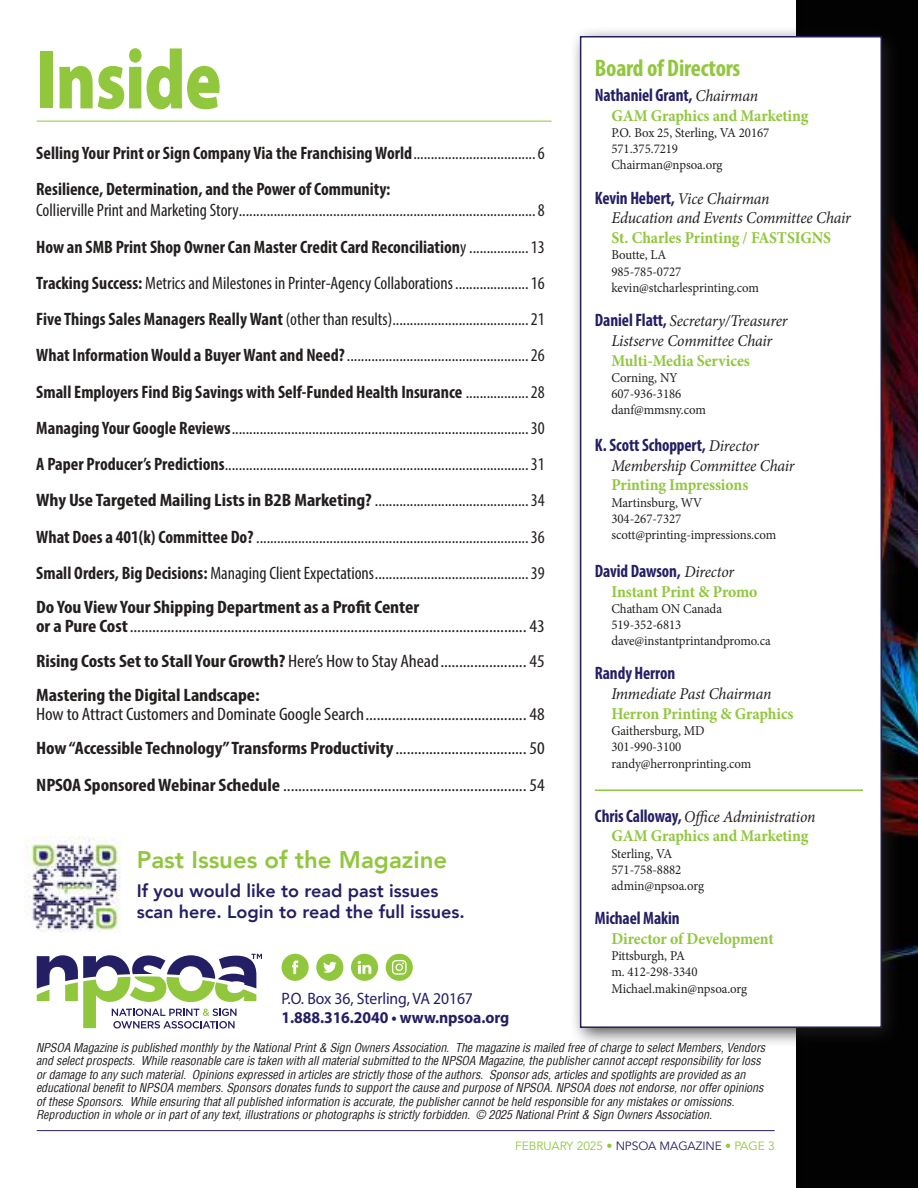
<style>
.page{position:relative;width:918px;height:1188px;background:#fff}
.page>*{position:absolute;margin:0;border:0;box-sizing:border-box;transform-origin:0 0}
.t1{font:900 84.3px "Myriad Pro";letter-spacing:-.01em;color:#90c73d;scale:.8 1}
.t2{font:800 24px "Avenir";color:#90c73d}
.t3{font:700 condensed 24px "Myriad Pro";letter-spacing:-.01em;color:#90c73d}
.t4{font:condensed 18px/36.3px "Myriad Pro";color:#241f1f;text-align:justify}
.t5{font:condensed 18px/19.5px "Myriad Pro";color:#241f1f;scale:1.1 1}
.t6{font:700 condensed 18px/36.3px "Myriad Pro";color:#241f1f}
.t7{font:700 condensed 18px "Myriad Pro";letter-spacing:-.005em;color:#241f64;scale:.95 1}
.t8{font:700 condensed 18px/34.2px "Myriad Pro";color:#241f1f;scale:1.1 1}
.t9{font:800 18px/21.6px "Avenir";color:#241f64}
.t10{font:700 16.5px/19.8px "Minion Pro";letter-spacing:-.01em;color:#90c73d;text-align:center;scale:.95 1}
.t11{font:italic 16.5px/19.8px "Minion Pro";letter-spacing:-.015em;color:#241f1f;text-align:center;scale:.95 1}
.t12{font:700 16.5px "Myriad Pro";letter-spacing:-.005em;color:#241f64;scale:.95 1}
.t13{font:16.5px "Myriad Pro";letter-spacing:-.005em;color:#241f64;scale:.95 1}
.t14{font:13.5px/16.2px "Minion Pro";letter-spacing:-.005em;color:#241f1f;scale:.95 1}
.t15{font:italic condensed 12px/13.5px "Helvetica";letter-spacing:-.005em;color:#241f1f}
.t16{font:12px "Avenir";letter-spacing:-.005em;color:#90c73d}
.s1{font-weight:400}
.s2{font-weight:700}
.s3{font-family:"Minion Pro";font-weight:400;font-style:italic;font-stretch:normal;font-size:16.5px;color:#241f1f}
.s4{font-family:"Myriad Pro";font-weight:700;font-style:normal;font-stretch:condensed;font-size:18px;color:#241f64}
.s5{font-family:"Myriad Pro";font-stretch:condensed;font-size:18px;color:#241f64}
.s6{font-weight:400;font-style:italic;color:#241f1f}
.s7{color:#241f64}
</style>
<div class="page">
<img style="left:796px;top:0;width:122px;height:1188px">
<hr style="left:37px;top:1130px;width:738px;height:1px;background:#241f64">
<div style="left:805px;top:0;width:5px;height:1188px;background:#030303"></div>
<svg style="left:37px;top:954px;width:225px;height:75px"></svg>
<svg style="left:282px;top:954px;width:27px;height:27px"></svg>
<svg style="left:316px;top:954px;width:27px;height:27px"></svg>
<svg style="left:351px;top:954px;width:27px;height:27px"></svg>
<svg style="left:386px;top:954px;width:27px;height:27px"></svg>
<hr style="left:37px;top:121px;width:515px;height:1px;background:#90c73d">
<div style="left:569px;top:26px;width:333px;height:1022px;background:#241f1f;opacity:.75"></div>
<div style="left:581px;top:37px;width:300px;height:990px;background:#fff"></div>
<div style="left:580px;top:36px;width:302px;height:992px;border:2px solid #241f64"></div>
<img style="left:24px;top:836px;width:97px;height:97px">
<hr style="left:595px;top:789px;width:268px;height:2px;background:#90c73d">
<h1 class="t1" style="left:36px;top:24px;width:233px">Inside</h1>
<p class="t6" style="left:36px;top:134px;width:510px">Selling Your Print or Sign Company Via the Franchising World<span class="s1">...................................6<br></span>Resilience, Determination, and the Power of Community:</p>
<p class="t4" style="left:36px;top:192px;width:510px">Collierville Print and Marketing Story.....................................................................................8<br><span class="s2">How an SMB Print Shop Owner Can Master Credit Card Reconciliation</span>y .................13<br><span class="s2">Tracking Success:</span> Metrics and Milestones in Printer-Agency Collaborations.....................16<br><span class="s2">Five Things Sales Managers Really Want</span> (other than results).......................................21<br><span class="s2">What Information Would a Buyer Want and Need?</span>....................................................26<br><span class="s2">Small Employers Find Big Savings with Self-Funded Health Insurance</span> ..................28<br><span class="s2">Managing Your Google Reviews</span>.....................................................................................30<br><span class="s2">A Paper Producer’s Predictions</span>.......................................................................................31<br><span class="s2">Why Use Targeted Mailing Lists in B2B Marketing?</span> ............................................34<br><span class="s2">What Does a 401(k) Committee Do?</span> ..............................................................................36<br><span class="s2">Small Orders, Big Decisions:</span> Managing Client Expectations............................................39</p>
<p class="t5" style="left:36px;top:597px;width:464px"><span class="s2">Do You View Your Shipping Department as a Profit Center<br>or a Pure Cost</span>.......................................................................................................... 43</p>
<p class="t8" style="left:36px;top:643px;width:464px">Rising Costs Set to Stall Your Growth? <span class="s1">Here’s How to Stay Ahead....................... 45<br></span>Mastering the Digital Landscape:</p>
<p class="t5" style="left:36px;top:697px;width:464px;line-height:34.2px">How to Attract Customers and Dominate Google Search........................................... 48<br><span class="s2">How “Accessible Technology” Transforms Productivity</span>................................... 50</p>
<p class="t5" style="left:36px;top:775px;width:464px"><span class="s2">NPSOA Sponsored Webinar Schedule</span> ................................................................. 54</p>
<h2 class="t2" style="left:137px;top:841px;width:312px">Past Issues of the Magazine</h2>
<p class="t9" style="left:137px;top:879px;width:330px">If you would like to read past issues scan here. Login to read the full issues.</p>
<p class="t13" style="left:282px;top:988px;width:203px">P.O. Box 36, Sterling, VA 20167</p>
<p class="t12" style="left:282px;top:1007px;width:241px">1.888.316.2040 • www.npsoa.org</p>
<h2 class="t3" style="left:595px;top:53px;width:147px">Board of Directors</h2>
<p class="t7" style="left:595px;top:84px;width:173px">Nathaniel Grant, <span class="s3">Chairman</span></p>
<p class="t10" style="left:611px;top:105px;width:209px">GAM Graphics and Marketing</p>
<p class="t14" style="left:611px;top:125px;width:168px">P.O. Box 25, Sterling, VA 20167<br>571.375.7219<br>Chairman@npsoa.org</p>
<p class="t7" style="left:595px;top:186px;width:185px">Kevin Hebert, <span class="s3">Vice Chairman</span></p>
<p class="t11" style="left:611px;top:208px;width:254px">Education and Events Committee Chair</p>
<p class="t10" style="left:611px;top:228px;width:233px">St. Charles Printing / FASTSIGNS</p>
<p class="t14" style="left:611px;top:247px;width:157px">Boutte, LA<br>985-785-0727 kevin@stcharlesprinting.com</p>
<p class="t11" style="left:595px;top:311px;width:204px"><span class="s4">Daniel Flatt,</span> Secretary/Treasurer<br>Listserve Committee Chair</p>
<p class="t10" style="left:611px;top:350px;width:147px">Multi-Media Services</p>
<p class="t14" style="left:611px;top:369px;width:101px">Corning, NY<br>607-936-3186 danf@mmsny.com</p>
<p class="t7" style="left:595px;top:434px;width:174px">K. Scott Schoppert, <span class="s3">Director</span></p>
<p class="t11" style="left:611px;top:455px;width:194px">Membership Committee Chair</p>
<p class="t10" style="left:611px;top:475px;width:146px">Printing Impressions</p>
<p class="t14" style="left:611px;top:494px;width:175px">Martinsburg, WV<br>304-267-7327 scott@printing-impressions.com</p>
<p class="t7" style="left:595px;top:560px;width:148px">David Dawson, <span class="s3">Director</span></p>
<p class="t10" style="left:611px;top:581px;width:155px">Instant Print &amp; Promo</p>
<p class="t14" style="left:611px;top:600px;width:169px">Chatham ON Canada<br>519-352-6813 dave@instantprintandpromo.ca</p>
<p class="t7" style="left:595px;top:662px;width:86px">Randy Herron</p>
<p class="t11" style="left:611px;top:684px;width:170px">Immediate Past Chairman</p>
<p class="t10" style="left:611px;top:704px;width:193px">Herron Printing &amp; Graphics</p>
<p class="t14" style="left:611px;top:723px;width:149px">Gaithersburg, MD<br>301-990-3100 randy@herronprinting.com</p>
<p class="t10" style="left:595px;top:806px;width:234px"><span class="s5">Chris Calloway,</span> <span class="s6">Office Administration<br></span>GAM Graphics and Marketing</p>
<p class="t14" style="left:611px;top:845px;width:99px">Sterling, VA<br>571-758-8882 admin@npsoa.org</p>
<p class="t7" style="left:595px;top:907px;width:91px">Michael Makin</p>
<p class="t10" style="left:611px;top:929px;width:173px">Director of Development</p>
<p class="t14" style="left:611px;top:948px;width:144px">Pittsburgh, PA<br>m. 412-298-3340<br>Michael.makin@npsoa.org</p>
<p class="t15" style="left:36px;top:1041px;width:731px">NPSOA Magazine is published monthly by the National Print &amp; Sign Owners Association. The magazine is mailed free of charge to select Members, Vendors and select prospects. While reasonable care is taken with all material submitted to the NPSOA Magazine, the publisher cannot accept responsibility for loss or damage to any such material. Opinions expressed in articles are strictly those of the authors. Sponsor ads, articles and spotlights are provided as an educational benefit to NPSOA members. Sponsors donates funds to support the cause and purpose of NPSOA. NPSOA does not endorse, nor offer opinions of these Sponsors. While ensuring that all published information is accurate, the publisher cannot be held responsible for any mistakes or omissions.<br>Reproduction in whole or in part of any text, illustrations or photographs is strictly forbidden. © 2025 National Print &amp; Sign Owners Association.</p>
<p class="t16" style="left:515px;top:1138px;width:261px">FEBRUARY 2025 • <span class="s7">NPSOA MAGAZINE</span> • PAGE 3</p>
</div>
